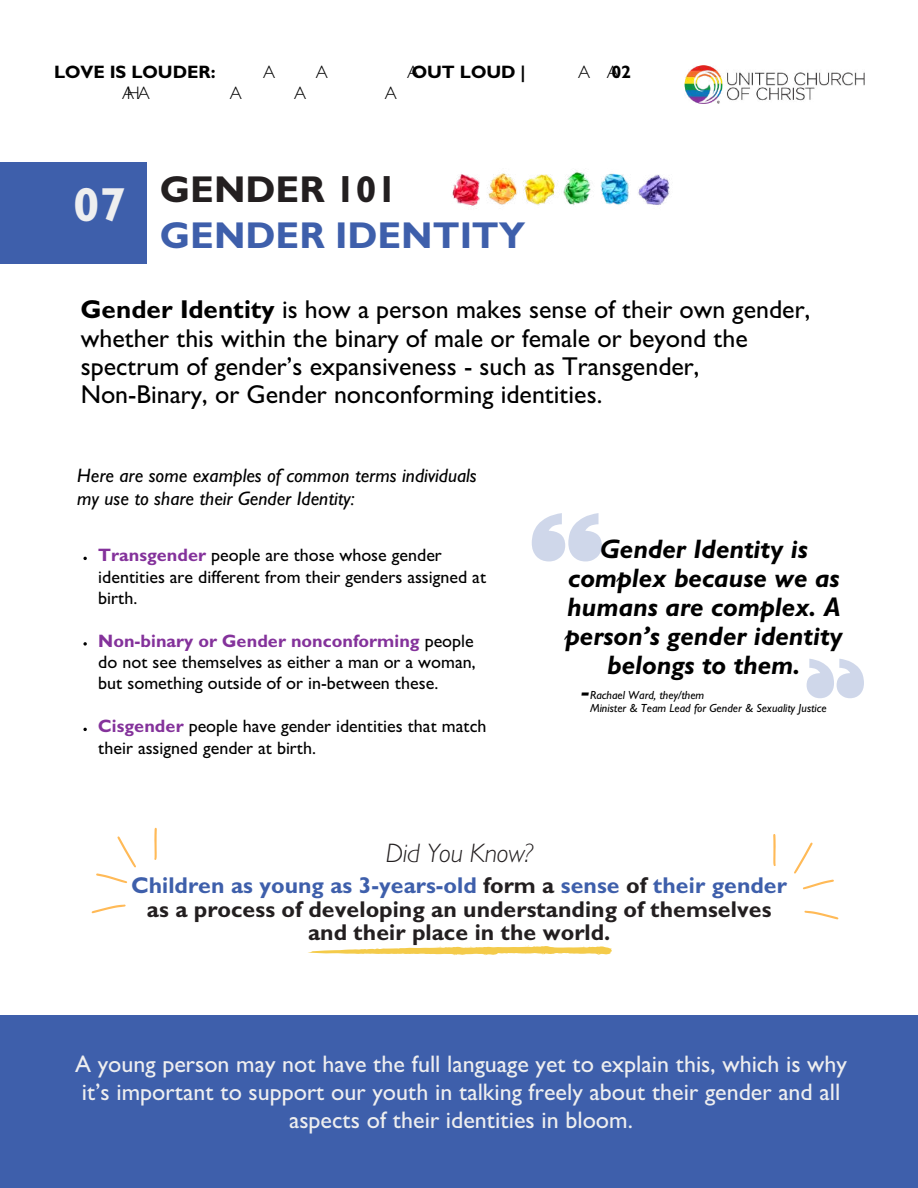
<style>
.page{position:relative;width:918px;height:1188px;background:#fff}
.page>*{position:absolute;margin:0;border:0;box-sizing:border-box;transform-origin:0 0}
.t1{font:700 48px "Gill Sans MT Std";color:#eeeeef}
.t2{font:700 37.5px "Gill Sans MT Std";color:#3e5fab}
.t3{font:700 37.5px "Gill Sans MT Std";color:#231f20}
.t4{font:italic 700 26.85px/29px "Gill Sans MT Std";color:#000;text-align:center}
.t5{font:italic 300 26.85px "Gill Sans MT Std";color:#231f20}
.t6{font:500 25.95px/28px "Gill Sans MT Std";color:#000}
.t7{font:500 24px/28.2px "Gill Sans MT Std";color:#eeeeef;text-align:center}
.t8{font:700 22.95px/23.4px "Gill Sans MT Std";color:#231f20;text-align:center}
.t9{font:italic 700 22.05px "Gill Sans MT Std";color:#000}
.t10{font:italic 500 19.5px/22.5px "Gill Sans MT Std";color:#000}
.t11{font:500 18px/21.3px "Gill Sans MT Std";color:#000}
.t12{font:700 18px "Gill Sans MT Std";color:#000}
.t13{font:300 18px "Gill Sans MT Std";color:#000}
.t14{font:italic 500 11.85px/12.8px "Gill Sans MT Std";color:#000}
.s1{font-weight:700}
.s2{font-weight:700;color:#84329b}
.s3{color:#3e5fab}
</style>
<div class="page">
<div style="left:0;top:162px;width:146px;height:102px;background:#3e5fab"></div>
<img style="left:684px;top:65px;width:180px;height:39px">
<svg style="left:532px;top:513px;width:70px;height:48px"></svg>
<img style="left:452px;top:171px;width:218px;height:35px">
<svg style="left:83px;top:557px;width:4px;height:3px"></svg>
<svg style="left:83px;top:642px;width:4px;height:4px"></svg>
<svg style="left:83px;top:728px;width:4px;height:3px"></svg>
<svg style="left:92px;top:904px;width:34px;height:9px"></svg>
<svg style="left:96px;top:836px;width:40px;height:47px"></svg>
<svg style="left:154px;top:828px;width:3px;height:32px"></svg>
<svg style="left:794px;top:843px;width:19px;height:31px"></svg>
<svg style="left:804px;top:911px;width:34px;height:8px"></svg>
<svg style="left:803px;top:880px;width:31px;height:9px"></svg>
<svg style="left:773px;top:834px;width:3px;height:32px"></svg>
<svg style="left:308px;top:946px;width:304px;height:9px"></svg>
<div style="left:0;top:1016px;width:918px;height:172px;background:#3e5fab"></div>
<svg style="left:807px;top:659px;width:57px;height:39px"></svg>
<p class="t12" style="left:54px;top:65px;width:163px">LOVE IS LOUDER:</p>
<p class="t12" style="left:412px;top:65px;width:115px">OUT LOUD |</p>
<p class="t12" style="left:611px;top:65px;width:21px">02</p>
<p class="t13" style="left:127px;top:87px;width:13px">&amp;</p>
<h1 class="t1" style="left:73px;top:188px;width:54px">07</h1>
<h2 class="t3" style="left:160px;top:176px;width:239px">GENDER 101</h2>
<h2 class="t2" style="left:160px;top:222px;width:367px">GENDER IDENTITY</h2>
<h3 class="t6" style="left:81px;top:300px;width:731px"><span class="s1">Gender Identity</span> is how a person makes sense of their own gender, whether this within the binary of male or female or beyond the spectrum of gender’s expansiveness - such as Transgender, Non-Binary, or Gender nonconforming identities.</h3>
<p class="t10" style="left:77px;top:468px;width:401px">Here are some examples of common terms individuals my use to share their Gender Identity:</p>
<p class="t11" style="left:98px;top:547px;width:389px"><span class="s2">Transgender</span> people are those whose gender identities are different from their genders assigned at birth.</p>
<p class="t11" style="left:98px;top:633px;width:379px;text-align:justify"><span class="s2">Non-binary or Gender nonconforming</span> people do not see themselves as either a man or a woman, but something outside of or in-between these.</p>
<p class="t11" style="left:98px;top:718px;width:390px"><span class="s2">Cisgender</span> people have gender identities that match their assigned gender at birth.</p>
<h3 class="t4" style="left:565px;top:538px;width:279px">Gender Identity is complex because we as humans are complex. A person’s gender identity belongs to them.</h3>
<p class="t14" style="left:590px;top:690px;width:238px">Rachael Ward, they/them<br>Minister &amp; Team Lead for Gender &amp; Sexuality Justice</p>
<p class="t9" style="left:582px;top:684px;width:9px">-</p>
<h3 class="t5" style="left:386px;top:843px;width:149px">Did You Know?</h3>
<p class="t8" style="left:131px;top:877px;width:657px"><span class="s3">Children as young as 3-years-old</span> form a <span class="s3">sense</span> of <span class="s3">their gender </span>as a process of developing an understanding of themselves and their place in the world.</p>
<h3 class="t7" style="left:75px;top:1054px;width:773px">A young person may not have the full language yet to explain this, which is why it’s important to support our youth in talking freely about their gender and all aspects of their identities in bloom.</h3>
</div>
